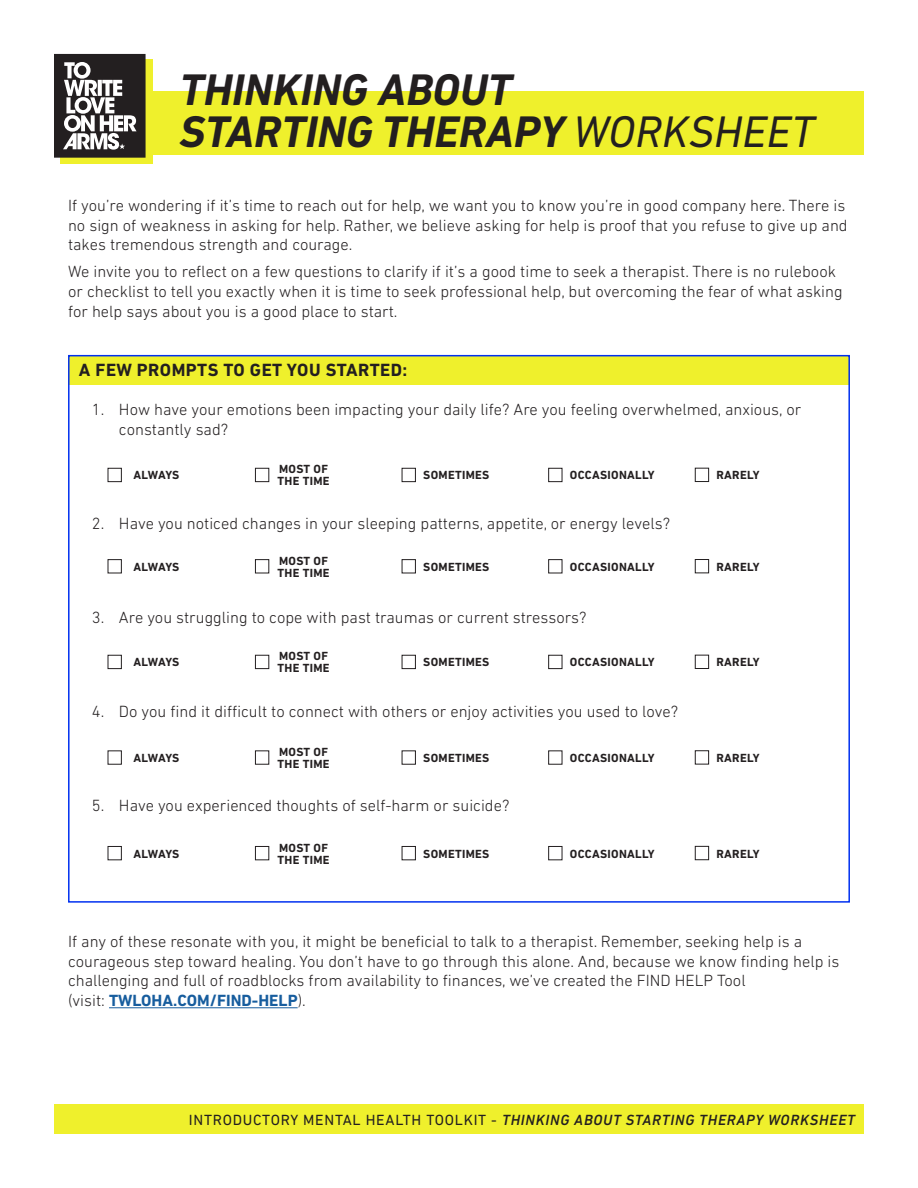
<style>
.page{position:relative;width:918px;height:1188px;background:#fff}
.page>*{position:absolute;margin:0;border:0;box-sizing:border-box;transform-origin:0 0}
.t1{font:italic 700 45px/42px "DIN Next LT Pro";color:#231f20}
.t2{font:700 18px "DIN Next LT Pro";letter-spacing:.025em;color:#231f20}
.t3{font:300 16.5px/19.8px "DIN Next LT Pro";color:#231f20}
.t4{font:italic 500 15px "DIN Next LT Pro";letter-spacing:.05em;color:#231f20}
.t5{font:700 12px/12px "DIN Next LT Pro";letter-spacing:.025em;color:#231f20}
.s1{font-weight:400}
.s2{font-weight:700;color:#175d9e}
.s3{font-weight:400;font-style:normal}
</style>
<div class="page">
<div style="left:54px;top:1104px;width:810px;height:30px;background:#eff02c"></div>
<div style="left:60px;top:59px;width:92px;height:105px;background:#eff02c"></div>
<div style="left:54px;top:92px;width:810px;height:63px;background:#eff02c"></div>
<svg style="left:54px;top:54px;width:92px;height:104px;background:#605d5d"></svg>
<hr style="left:109px;top:1007px;width:189px;height:1px;background:#175d9e">
<div style="left:68px;top:355px;width:782px;height:29px;background:#eff02c"></div>
<div style="left:108px;top:468px;width:14px;height:14px;border:1px solid #231f20"></div>
<div style="left:255px;top:468px;width:14px;height:14px;border:1px solid #231f20"></div>
<div style="left:402px;top:468px;width:14px;height:14px;border:1px solid #231f20"></div>
<div style="left:548px;top:468px;width:14px;height:14px;border:1px solid #231f20"></div>
<div style="left:695px;top:468px;width:14px;height:14px;border:1px solid #231f20"></div>
<div style="left:108px;top:559px;width:14px;height:14px;border:1px solid #231f20"></div>
<div style="left:255px;top:559px;width:14px;height:14px;border:1px solid #231f20"></div>
<div style="left:402px;top:559px;width:14px;height:14px;border:1px solid #231f20"></div>
<div style="left:548px;top:559px;width:14px;height:14px;border:1px solid #231f20"></div>
<div style="left:695px;top:559px;width:14px;height:14px;border:1px solid #231f20"></div>
<div style="left:108px;top:655px;width:14px;height:14px;border:1px solid #231f20"></div>
<div style="left:255px;top:655px;width:14px;height:14px;border:1px solid #231f20"></div>
<div style="left:402px;top:655px;width:14px;height:14px;border:1px solid #231f20"></div>
<div style="left:548px;top:655px;width:14px;height:14px;border:1px solid #231f20"></div>
<div style="left:695px;top:655px;width:14px;height:14px;border:1px solid #231f20"></div>
<div style="left:108px;top:750px;width:14px;height:15px;border:1px solid #231f20"></div>
<div style="left:255px;top:750px;width:14px;height:15px;border:1px solid #231f20"></div>
<div style="left:402px;top:750px;width:14px;height:15px;border:1px solid #231f20"></div>
<div style="left:548px;top:750px;width:14px;height:15px;border:1px solid #231f20"></div>
<div style="left:695px;top:750px;width:14px;height:14px;border:1px solid #231f20"></div>
<div style="left:108px;top:846px;width:14px;height:14px;border:1px solid #231f20"></div>
<div style="left:255px;top:846px;width:14px;height:14px;border:1px solid #231f20"></div>
<div style="left:402px;top:846px;width:14px;height:14px;border:1px solid #231f20"></div>
<div style="left:548px;top:846px;width:14px;height:14px;border:1px solid #231f20"></div>
<div style="left:695px;top:846px;width:14px;height:14px;border:1px solid #231f20"></div>
<h1 class="t1" style="left:180px;top:68px;width:636px">THINKING ABOUT<br>STARTING THERAPY <span class="s1">WORKSHEET</span></h1>
<p class="t3" style="left:68px;top:195px;width:781px">If you’re wondering if it’s time to reach out for help, we want you to know you’re in good company here. There is no sign of weakness in asking for help. Rather, we believe asking for help is proof that you refuse to give up and takes tremendous strength and courage.</p>
<p class="t3" style="left:68px;top:261px;width:776px">We invite you to reflect on a few questions to clarify if it’s a good time to seek a therapist. There is no rulebook or checklist to tell you exactly when it is time to seek professional help, but overcoming the fear of what asking for help says about you is a good place to start.</p>
<p class="t2" style="left:79px;top:359px;width:330px">A FEW PROMPTS TO GET YOU STARTED:</p>
<p class="t3" style="left:119px;top:400px;width:684px;text-indent:-27px">1. How have your emotions been impacting your daily life? Are you feeling overwhelmed, anxious, or constantly sad?</p>
<p class="t5" style="left:278px;top:463px;width:54px">MOST OF<br>THE TIME</p>
<p class="t5" style="left:133px;top:469px;width:48px">ALWAYS</p>
<p class="t5" style="left:423px;top:469px;width:68px">SOMETIMES</p>
<p class="t5" style="left:570px;top:469px;width:86px">OCCASIONALLY</p>
<p class="t5" style="left:717px;top:469px;width:45px">RARELY</p>
<p class="t3" style="left:92px;top:514px;width:580px">2. Have you noticed changes in your sleeping patterns, appetite, or energy levels?</p>
<p class="t5" style="left:278px;top:555px;width:54px">MOST OF<br>THE TIME</p>
<p class="t5" style="left:133px;top:561px;width:48px">ALWAYS</p>
<p class="t5" style="left:423px;top:561px;width:68px">SOMETIMES</p>
<p class="t5" style="left:570px;top:561px;width:86px">OCCASIONALLY</p>
<p class="t5" style="left:717px;top:561px;width:45px">RARELY</p>
<p class="t3" style="left:92px;top:608px;width:496px">3. Are you struggling to cope with past traumas or current stressors?</p>
<p class="t5" style="left:278px;top:650px;width:54px">MOST OF<br>THE TIME</p>
<p class="t5" style="left:133px;top:656px;width:48px">ALWAYS</p>
<p class="t5" style="left:423px;top:656px;width:68px">SOMETIMES</p>
<p class="t5" style="left:570px;top:656px;width:86px">OCCASIONALLY</p>
<p class="t5" style="left:717px;top:656px;width:45px">RARELY</p>
<p class="t3" style="left:92px;top:702px;width:588px">4. Do you find it difficult to connect with others or enjoy activities you used to love?</p>
<p class="t5" style="left:278px;top:746px;width:54px">MOST OF<br>THE TIME</p>
<p class="t5" style="left:133px;top:752px;width:48px">ALWAYS</p>
<p class="t5" style="left:423px;top:752px;width:68px">SOMETIMES</p>
<p class="t5" style="left:570px;top:752px;width:86px">OCCASIONALLY</p>
<p class="t5" style="left:717px;top:752px;width:45px">RARELY</p>
<p class="t3" style="left:92px;top:796px;width:419px">5. Have you experienced thoughts of self-harm or suicide?</p>
<p class="t5" style="left:278px;top:841px;width:54px">MOST OF<br>THE TIME</p>
<p class="t5" style="left:133px;top:847px;width:48px">ALWAYS</p>
<p class="t5" style="left:423px;top:847px;width:68px">SOMETIMES</p>
<p class="t5" style="left:570px;top:848px;width:86px">OCCASIONALLY</p>
<p class="t5" style="left:717px;top:847px;width:45px">RARELY</p>
<p class="t3" style="left:68px;top:931px;width:773px">If any of these resonate with you, it might be beneficial to talk to a therapist. Remember, seeking help is a courageous step toward healing. You don’t have to go through this alone. And, because we know finding help is challenging and full of roadblocks from availability to finances, we’ve created the FIND HELP Tool<br>(visit: <span class="s2">TWLOHA.COM/FIND-HELP</span>).</p>
<p class="t4" style="left:189px;top:1111px;width:668px"><span class="s3">INTRODUCTORY MENTAL HEALTH TOOLKIT -</span> THINKING ABOUT STARTING THERAPY WORKSHEET</p>
</div>
